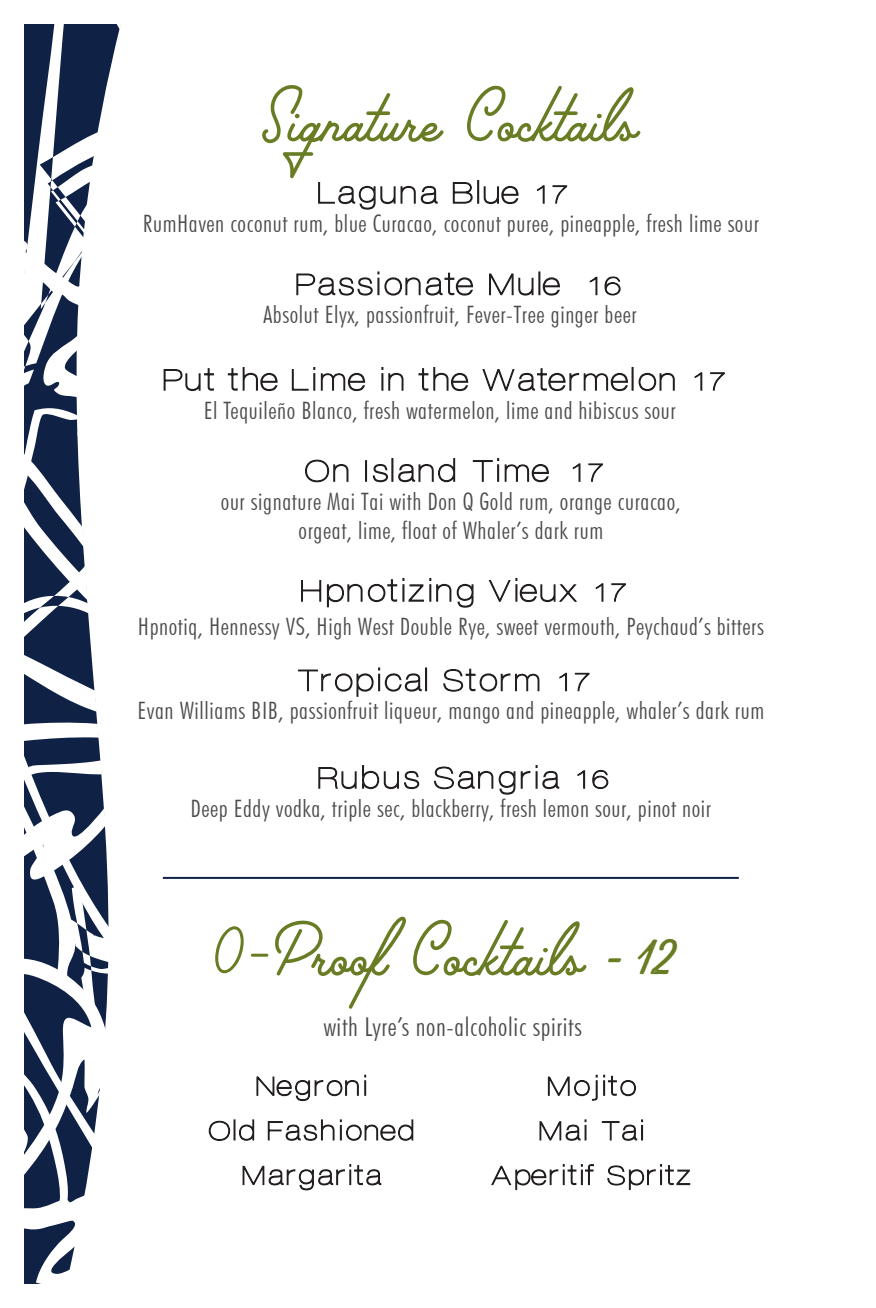
<style>
.page{position:relative;width:876px;height:1308px;background:#fff}
.page>*{position:absolute;margin:0;border:0;box-sizing:border-box;transform-origin:0 0}
.t1{font:72px "Palm Canyon Drive Trial";color:#687c23}
.t2{font:300 condensed 26px "Futura BT";letter-spacing:.025em;color:#4b4c4d;scale:1.05 1}
.t3{font:300 condensed 24px/28.8px "Futura BT";letter-spacing:.025em;color:#4b4c4d;text-align:center;scale:1.05 1}
.s1{font-family:"Alehouse Script";font-size:84px}
.s2{font-family:"Thirsty Rough Lt";font-size:48px}
</style>
<div class="page">
<svg style="left:24px;top:392px;width:53px;height:14px"></svg>
<svg style="left:24px;top:24px;width:97px;height:368px"></svg>
<svg style="left:24px;top:406px;width:85px;height:878px"></svg>
<hr style="left:41px;top:1278px;width:2px;height:30px;background:#fff">
<hr style="left:163px;top:877px;width:576px;height:2px;background:#0f2245">
<div style="left:425px;top:667px;width:2px;height:24px;border:1px solid #231f20"></div>
<div style="left:391px;top:458px;width:2px;height:24px;border:1px solid #231f20"></div>
<div style="left:365px;top:460px;width:2px;height:22px;border:1px solid #231f20"></div>
<div style="left:632px;top:367px;width:2px;height:24px;border:1px solid #231f20"></div>
<div style="left:538px;top:271px;width:2px;height:24px;border:1px solid #231f20"></div>
<div style="left:477px;top:180px;width:2px;height:24px;border:1px solid #231f20"></div>
<svg style="left:318px;top:182px;width:120px;height:28px"></svg>
<svg style="left:452px;top:182px;width:21px;height:22px"></svg>
<svg style="left:483px;top:185px;width:36px;height:20px"></svg>
<svg style="left:537px;top:185px;width:8px;height:19px"></svg>
<svg style="left:552px;top:185px;width:16px;height:19px"></svg>
<svg style="left:296px;top:271px;width:177px;height:25px"></svg>
<svg style="left:489px;top:273px;width:45px;height:23px"></svg>
<svg style="left:542px;top:277px;width:18px;height:19px"></svg>
<svg style="left:589px;top:276px;width:9px;height:20px"></svg>
<svg style="left:604px;top:276px;width:17px;height:20px"></svg>
<svg style="left:163px;top:368px;width:51px;height:24px"></svg>
<svg style="left:227px;top:367px;width:51px;height:25px"></svg>
<svg style="left:418px;top:367px;width:51px;height:25px"></svg>
<svg style="left:482px;top:368px;width:146px;height:24px"></svg>
<svg style="left:638px;top:372px;width:37px;height:20px"></svg>
<svg style="left:305px;top:459px;width:44px;height:24px"></svg>
<svg style="left:398px;top:458px;width:58px;height:25px"></svg>
<svg style="left:572px;top:463px;width:9px;height:19px"></svg>
<svg style="left:588px;top:463px;width:15px;height:19px"></svg>
<svg style="left:372px;top:464px;width:16px;height:19px"></svg>
<svg style="left:291px;top:367px;width:75px;height:25px"></svg>
<svg style="left:381px;top:367px;width:23px;height:24px"></svg>
<svg style="left:472px;top:458px;width:77px;height:25px"></svg>
<svg style="left:301px;top:578px;width:173px;height:30px"></svg>
<svg style="left:488px;top:578px;width:89px;height:25px"></svg>
<svg style="left:595px;top:583px;width:9px;height:19px"></svg>
<svg style="left:611px;top:583px;width:15px;height:19px"></svg>
<svg style="left:694px;top:372px;width:9px;height:19px"></svg>
<svg style="left:710px;top:372px;width:15px;height:19px"></svg>
<svg style="left:443px;top:668px;width:97px;height:24px"></svg>
<svg style="left:559px;top:672px;width:8px;height:20px"></svg>
<svg style="left:574px;top:672px;width:16px;height:20px"></svg>
<svg style="left:298px;top:667px;width:124px;height:30px"></svg>
<svg style="left:318px;top:765px;width:102px;height:25px"></svg>
<svg style="left:434px;top:765px;width:126px;height:30px"></svg>
<svg style="left:577px;top:770px;width:9px;height:19px"></svg>
<svg style="left:592px;top:770px;width:17px;height:19px"></svg>
<svg style="left:256px;top:1075px;width:110px;height:27px"></svg>
<svg style="left:208px;top:1120px;width:23px;height:21px"></svg>
<div style="left:234px;top:1119px;width:2px;height:21px;border:1px solid #231f20"></div>
<svg style="left:239px;top:1119px;width:16px;height:22px"></svg>
<svg style="left:547px;top:1074px;width:89px;height:27px"></svg>
<svg style="left:267px;top:1119px;width:147px;height:22px"></svg>
<svg style="left:539px;top:1119px;width:48px;height:22px"></svg>
<svg style="left:601px;top:1119px;width:42px;height:22px"></svg>
<svg style="left:242px;top:1164px;width:140px;height:27px"></svg>
<svg style="left:491px;top:1164px;width:103px;height:27px"></svg>
<svg style="left:607px;top:1164px;width:84px;height:27px"></svg>
<h1 class="t1" style="left:261px;top:73px;width:378px">Signature Cocktails</h1>
<p class="t3" style="left:143px;top:209px;width:588px">RumHaven coconut rum, blue Curacao, coconut puree, pineapple, fresh lime sour</p>
<p class="t3" style="left:263px;top:300px;width:357px">Absolut Elyx, passionfruit, Fever-Tree ginger beer</p>
<p class="t3" style="left:204px;top:396px;width:451px">El Tequileño Blanco, fresh watermelon, lime and hibiscus sour</p>
<p class="t3" style="left:221px;top:487px;width:440px">our signature Mai Tai with Don Q Gold rum, orange curacao, orgeat, lime, float of Whaler’s dark rum</p>
<p class="t3" style="left:138px;top:611px;width:597px">Hpnotiq, Hennessy VS, High West Double Rye, sweet vermouth, Peychaud’s bitters</p>
<p class="t3" style="left:138px;top:696px;width:598px">Evan Williams BIB, passionfruit liqueur, mango and pineapple, whaler’s dark rum</p>
<p class="t3" style="left:191px;top:794px;width:497px">Deep Eddy vodka, triple sec, blackberry, fresh lemon sour, pinot noir</p>
<h1 class="t1" style="left:215px;top:907px;width:462px"><span class="s1">0-</span>ProofCocktails <span class="s2">- 12</span></h1>
<p class="t2" style="left:323px;top:1011px;width:247px">with Lyre’s non-alcoholic spirits</p>
</div>
